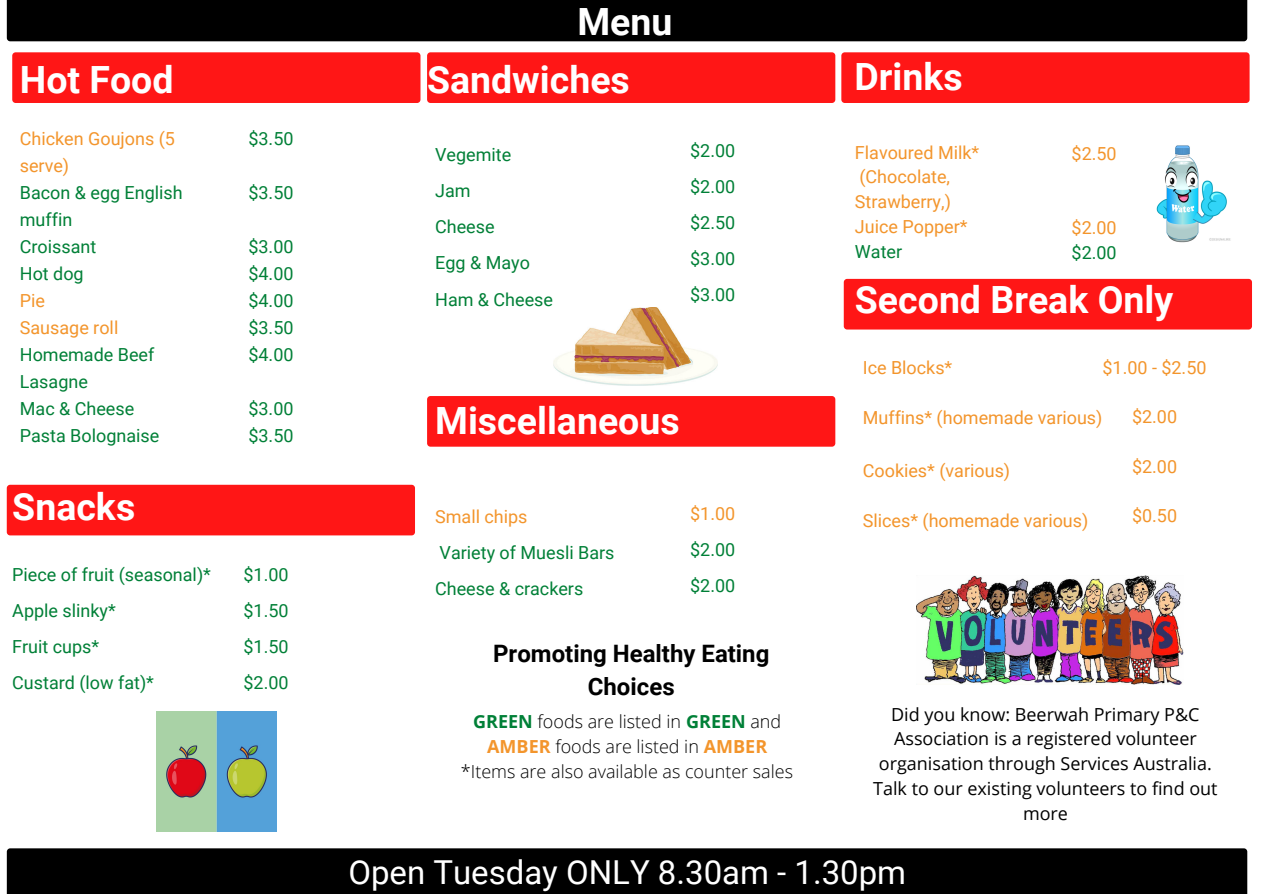
<style>
.page{position:relative;width:1263px;height:894px;background:#fff}
.page>*{position:absolute;margin:0;border:0;box-sizing:border-box;transform-origin:0 0}
.t1{font:700 37.5px "Roboto";color:#fff}
.t2{font:33px "Roboto";color:#fff}
.t3{font:700 24px/32.5px "Roboto";color:#000;text-align:center}
.t4{font:18px/36px "Roboto";color:#008037}
.t5{font:18px/24.8px "Roboto";color:#f3952c}
.t6{font:18px/24.8px "Open Sans";color:#000;text-align:center}
.t7{font:300 18px/24.8px "Open Sans";color:#000;text-align:center}
.s1{font-weight:700;color:#008037}
.s2{font-weight:700;color:#f3952c}
</style>
<div class="page">
<div style="left:12px;top:52px;width:408px;height:51px;background:#ff1616;border-radius:3px"></div>
<div style="left:7px;top:848px;width:1240px;height:45px;background:#000"></div>
<div style="left:7px;top:0;width:1240px;height:41px;background:#000"></div>
<div style="left:7px;top:484px;width:408px;height:51px;background:#ff1616;border-radius:3px"></div>
<div style="left:427px;top:52px;width:408px;height:51px;background:#ff1616;border-radius:3px"></div>
<div style="left:427px;top:396px;width:408px;height:50px;background:#ff1616;border-radius:3px"></div>
<div style="left:841px;top:52px;width:408px;height:51px;background:#ff1616;border-radius:3px"></div>
<div style="left:844px;top:279px;width:408px;height:50px;background:#ff1616;border-radius:3px"></div>
<img style="left:156px;top:711px;width:121px;height:120px">
<img style="left:917px;top:575px;width:266px;height:109px">
<img style="left:1156px;top:145px;width:75px;height:98px">
<img style="left:553px;top:307px;width:164px;height:78px">
<h1 class="t1" style="left:577px;top:0;width:97px">Menu</h1>
<h1 class="t1" style="left:20px;top:58px;width:155px">Hot Food</h1>
<h1 class="t1" style="left:427px;top:58px;width:204px">Sandwiches</h1>
<p class="t5" style="left:20px;top:125px;width:157px;line-height:27px">Chicken Goujons (5 serve)</p>
<p class="t4" style="left:20px;top:179px;width:164px;line-height:27px">Bacon &amp; egg English muffin<br>Croissant<br>Hot dog</p>
<p class="t5" style="left:20px;top:287px;width:100px;line-height:27px">Pie<br>Sausage roll</p>
<p class="t4" style="left:20px;top:341px;width:141px;line-height:27px">Homemade Beef<br>Lasagne<br>Mac &amp; Cheese<br>Pasta Bolognaise</p>
<h1 class="t1" style="left:12px;top:484px;width:124px">Snacks</h1>
<p class="t4" style="left:248px;top:120px;width:47px">$3.50</p>
<p class="t4" style="left:248px;top:174px;width:47px">$3.50</p>
<p class="t4" style="left:248px;top:233px;width:47px;line-height:27px;text-align:justify">$3.00 $4.00 $4.00 $3.50 $4.00</p>
<p class="t4" style="left:248px;top:395px;width:47px;line-height:27px">$3.00 $3.50</p>
<p class="t4" style="left:12px;top:557px;width:200px">Piece of fruit (seasonal)*<br>Apple slinky*<br>Fruit cups*<br>Custard (low fat)*</p>
<p class="t4" style="left:243px;top:557px;width:47px;text-align:justify">$1.00 $1.50 $1.50 $2.00</p>
<p class="t4" style="left:435px;top:137px;width:119px">Vegemite<br>Jam<br>Cheese<br>Egg &amp; Mayo<br>Ham &amp; Cheese</p>
<p class="t4" style="left:690px;top:132px;width:47px;text-align:justify">$2.00 $2.00 $2.50 $3.00 $3.00</p>
<h1 class="t1" style="left:435px;top:399px;width:246px">Miscellaneous</h1>
<p class="t5" style="left:435px;top:504px;width:94px">Small chips</p>
<p class="t4" style="left:435px;top:534px;width:181px">Variety of Muesli Bars<br>Cheese &amp; crackers</p>
<p class="t5" style="left:690px;top:501px;width:47px">$1.00</p>
<p class="t4" style="left:690px;top:531px;width:47px">$2.00 $2.00</p>
<h3 class="t3" style="left:493px;top:637px;width:278px">Promoting Healthy Eating<br>Choices</h3>
<p class="t7" style="left:461px;top:708px;width:334px"><span class="s1">GREEN</span> foods are listed in <span class="s1">GREEN</span> and<br><span class="s2">AMBER</span> foods are listed in <span class="s2">AMBER </span>*Items are also available as counter sales</p>
<h1 class="t1" style="left:855px;top:55px;width:110px">Drinks</h1>
<p class="t5" style="left:855px;top:140px;width:126px">Flavoured Milk* (Chocolate,<br>Strawberry,)<br>Juice Popper*</p>
<p class="t4" style="left:855px;top:233px;width:49px">Water</p>
<p class="t5" style="left:1072px;top:141px;width:47px">$2.50</p>
<p class="t5" style="left:1072px;top:215px;width:47px">$2.00</p>
<p class="t4" style="left:1072px;top:234px;width:47px">$2.00</p>
<h1 class="t1" style="left:855px;top:278px;width:320px">Second Break Only</h1>
<p class="t5" style="left:1102px;top:355px;width:106px">$1.00 - $2.50</p>
<p class="t5" style="left:1132px;top:404px;width:47px">$2.00</p>
<p class="t5" style="left:1132px;top:454px;width:47px">$2.00</p>
<p class="t5" style="left:1132px;top:503px;width:47px">$0.50</p>
<p class="t5" style="left:863px;top:355px;width:91px">Ice Blocks*</p>
<p class="t5" style="left:863px;top:405px;width:241px">Muffins* (homemade various)</p>
<p class="t5" style="left:863px;top:458px;width:149px">Cookies* (various)</p>
<p class="t5" style="left:863px;top:508px;width:227px">Slices* (homemade various)</p>
<p class="t6" style="left:873px;top:701px;width:346px">Did you know: Beerwah Primary P&amp;C<br>Association is a registered volunteer organisation through Services Australia.<br>Talk to our existing volunteers to find out more</p>
<h2 class="t2" style="left:348px;top:853px;width:559px">Open Tuesday ONLY 8.30am - 1.30pm</h2>
</div>
